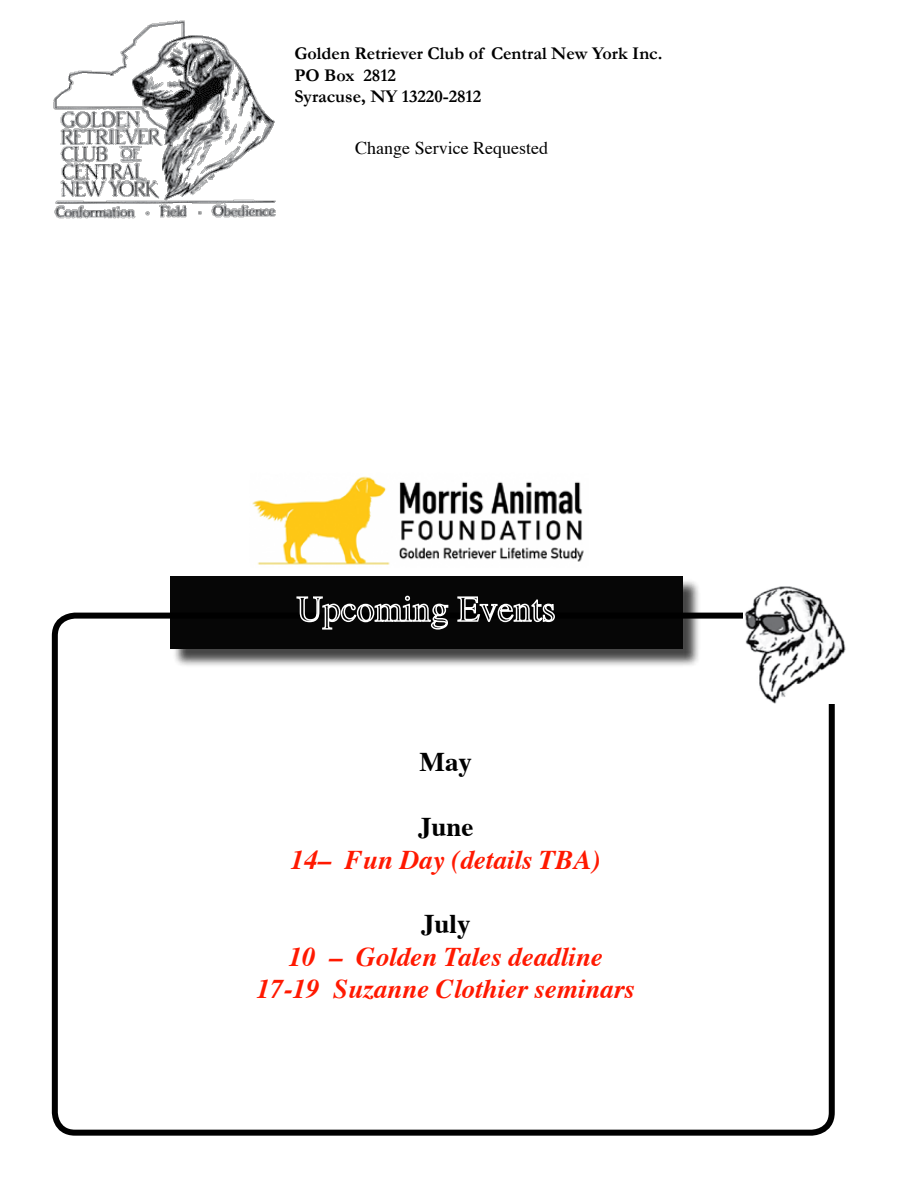
<style>
.page{position:relative;width:918px;height:1188px;background:#fff}
.page>*{position:absolute;margin:0;border:0;box-sizing:border-box;transform-origin:0 0}
.t1{font:italic 700 27px/32.4px "Times";color:#ff1900;text-align:center}
.t2{font:700 27px "Times";color:#000}
.t3{font:700 18px/21.6px "Garamond";color:#000}
.t4{font:18px "Times";color:#000}
</style>
<div class="page">
<div style="left:52px;top:613px;width:783px;height:523px;border:6px solid #000;border-radius:20px"></div>
<img style="left:743px;top:586px;width:103px;height:117px">
<img style="left:53px;top:20px;width:223px;height:199px">
<div style="left:172px;top:579px;width:530px;height:89px;background:#000;opacity:.75"></div>
<div style="left:170px;top:576px;width:513px;height:73px;background:#000"></div>
<svg style="left:296px;top:595px;width:153px;height:35px"></svg>
<svg style="left:457px;top:596px;width:98px;height:27px"></svg>
<img style="left:252px;top:476px;width:332px;height:89px">
<p class="t3" style="left:294px;top:43px;width:370px">Golden Retriever Club of Central New York Inc.<br>PO Box 2812<br>Syracuse, NY 13220-2812</p>
<p class="t4" style="left:355px;top:131px;width:194px">Change Service Requested</p>
<p class="t2" style="left:420px;top:736px;width:54px">May</p>
<p class="t2" style="left:418px;top:801px;width:57px">June</p>
<p class="t1" style="left:291px;top:841px;width:311px">14– Fun Day (details TBA)</p>
<p class="t2" style="left:421px;top:898px;width:51px">July</p>
<p class="t1" style="left:257px;top:938px;width:380px">10 – Golden Tales deadline<br>17-19 Suzanne Clothier seminars</p>
</div>
